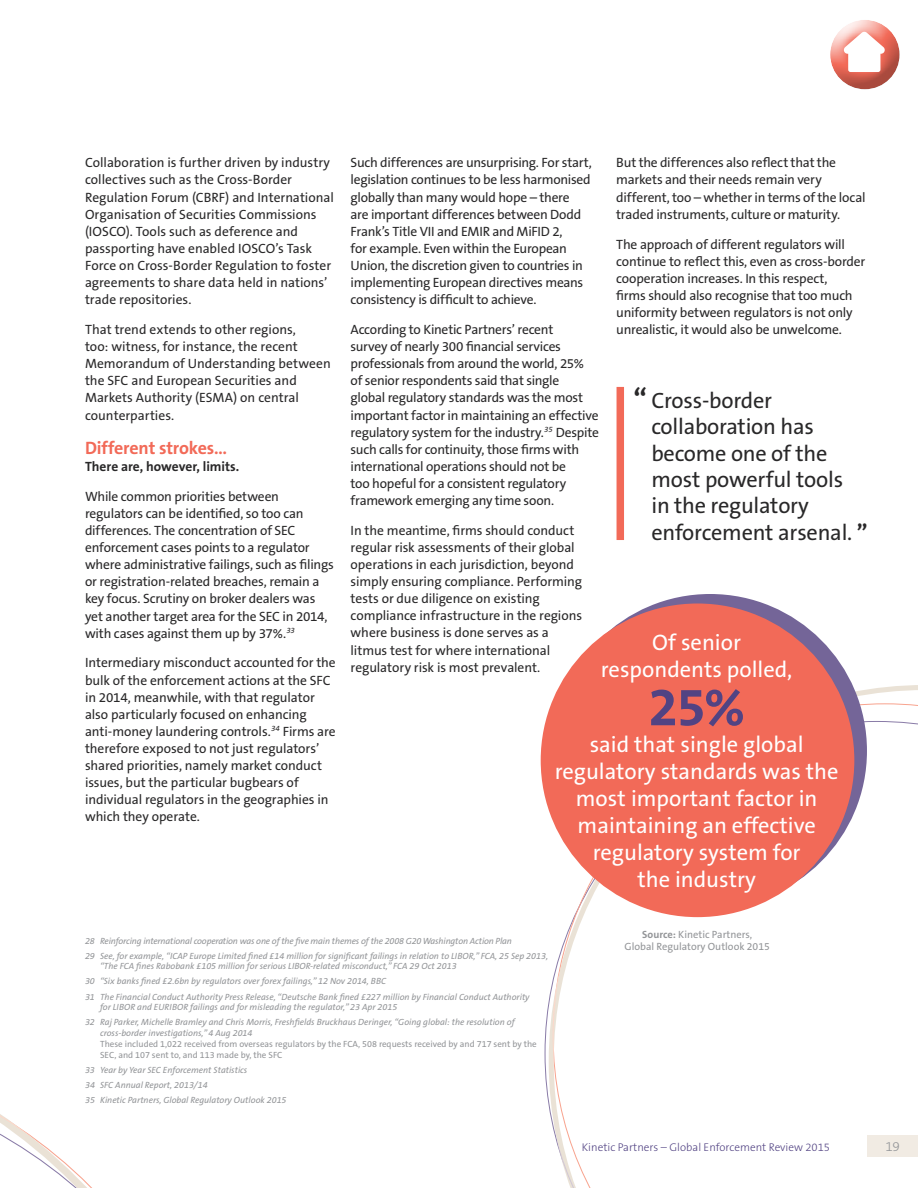
<style>
.page{position:relative;width:918px;height:1188px;background:#fff}
.page>*{position:absolute;margin:0;border:0;box-sizing:border-box;transform-origin:0 0}
.t1{font:700 54px "The Sans B7";color:#524383}
.t2{font:22.5px/27px "The Sans B5 Plain";color:#fff;text-align:center}
.t3{font:22.35px/26.5px "The Sans B5 Plain";letter-spacing:-.01em;color:#292829}
.t4{font:700 18px "The Sans B7";letter-spacing:-.01em;color:#f26a58}
.t5{font:13.5px/17.1px "The Sans B5 Plain";letter-spacing:-.015em;color:#292829}
.t6{font:700 13.5px "The Sans B7";color:#292829}
.t7{font:300 13.5px "The Sans B3";color:#939598}
.t8{font:300 11.25px "The Sans B3";color:#524383}
.t9{font:10.5px/12.6px "The Sans B5 Plain";color:#939598;text-align:center}
.t10{font:italic 9px/15px "The Sans B5 Plain";color:#939598}
.t11{font:9px/10.8px "The Sans B5 Plain";color:#939598}
.s1{font-family:"The Sans B7";font-weight:700;font-size:27.9px}
.s2{font-family:"The Sans B7";font-weight:700}
</style>
<div class="page">
<svg style="left:549px;top:685px;width:369px;height:503px"></svg>
<svg style="left:0;top:1114px;width:92px;height:74px"></svg>
<div style="left:553px;top:594px;width:314px;height:314px;background:#746598;border-radius:50%"></div>
<div style="left:541px;top:603px;width:313px;height:314px;background:#f26a58;border-radius:50%"></div>
<div style="left:617px;top:387px;width:7px;height:153px;background:#f26a58"></div>
<div style="left:821px;top:27px;width:91px;height:63px;background:#000;opacity:.3"></div>
<svg style="left:843px;top:32px;width:42px;height:40px"></svg>
<div style="left:867px;top:1135px;width:51px;height:21px;background:#f1ebe3"></div>
<p class="t5" style="left:85px;top:155px;width:250px">Collaboration is further driven by industry collectives such as the Cross-Border Regulation Forum (CBRF) and International Organisation of Securities Commissions (IOSCO). Tools such as deference and passporting have enabled IOSCO’s Task Force on Cross-Border Regulation to foster agreements to share data held in nations’ trade repositories.</p>
<p class="t5" style="left:85px;top:321px;width:247px">That trend extends to other regions,<br>too: witness, for instance, the recent Memorandum of Understanding between the SFC and European Securities and Markets Authority (ESMA) on central counterparties.</p>
<h3 class="t4" style="left:85px;top:438px;width:144px">Different strokes…</h3>
<p class="t6" style="left:85px;top:459px;width:155px">There are, however, limits.</p>
<p class="t5" style="left:85px;top:488px;width:250px">While common priorities between regulators can be identified, so too can differences. The concentration of SEC enforcement cases points to a regulator where administrative failings, such as filings or registration-related breaches, remain a key focus. Scrutiny on broker dealers was yet another target area for the SEC in 2014, with cases against them up by 37%.<sup>33</sup></p>
<p class="t5" style="left:85px;top:655px;width:252px">Intermediary misconduct accounted for the bulk of the enforcement actions at the SFC in 2014, meanwhile, with that regulator also particularly focused on enhancing anti-money laundering controls.<sup>34</sup> Firms are therefore exposed to not just regulators’ shared priorities, namely market conduct issues, but the particular bugbears of individual regulators in the geographies in which they operate.</p>
<p class="t5" style="left:351px;top:155px;width:243px">Such differences are unsurprising. For start, legislation continues to be less harmonised globally than many would hope – there<br>are important differences between Dodd Frank’s Title VII and EMIR and MiFID 2,<br>for example. Even within the European Union, the discretion given to countries in implementing European directives means consistency is difficult to achieve.</p>
<p class="t5" style="left:351px;top:321px;width:250px">According to Kinetic Partners’ recent<br>survey of nearly 300 financial services professionals from around the world, 25% of senior respondents said that single<br>global regulatory standards was the most important factor in maintaining an effective regulatory system for the industry.<sup>35</sup> Despite such calls for continuity, those firms with international operations should not be<br>too hopeful for a consistent regulatory framework emerging any time soon.</p>
<p class="t5" style="left:351px;top:522px;width:233px">In the meantime, firms should conduct regular risk assessments of their global operations in each jurisdiction, beyond simply ensuring compliance. Performing tests or due diligence on existing compliance infrastructure in the regions where business is done serves as a litmus test for where international regulatory risk is most prevalent.</p>
<p class="t5" style="left:616px;top:155px;width:251px">But the differences also reflect that the markets and their needs remain very different, too – whether in terms of the local traded instruments, culture or maturity.</p>
<p class="t5" style="left:616px;top:236px;width:251px">The approach of different regulators will continue to reflect this, even as cross-border cooperation increases. In this respect,<br>firms should also recognise that too much uniformity between regulators is not only unrealistic, it would also be unwelcome.</p>
<h3 class="t3" style="left:651px;top:387px;width:218px;text-indent:-18px"><span class="s1">“</span> Cross-border collaboration has become one of the most powerful tools<br>in the regulatory enforcement arsenal. <span class="s2">”</span></h3>
<h2 class="t2" style="left:601px;top:629px;width:193px">Of senior respondents polled,</h2>
<h1 class="t1" style="left:648px;top:678px;width:98px">25%</h1>
<h2 class="t2" style="left:555px;top:732px;width:285px">said that single global regulatory standards was the most important factor in maintaining an effective regulatory system for<br>the industry</h2>
<p class="t9" style="left:625px;top:928px;width:147px"><span class="s2">Source:</span> Kinetic Partners,<br>Global Regulatory Outlook 2015</p>
<p class="t10" style="left:85px;top:933px;width:465px">28 Reinforcing international cooperation was one of the five main themes of the 2008 G20 Washington Action Plan<br>29 See, for example, “ICAP Europe Limited fined £14 million for significant failings in relation to LIBOR,” FCA, 25 Sep 2013,</p>
<p class="t10" style="left:85px;top:959px;width:446px;text-indent:15px">“The FCA fines Rabobank £105 million for serious LIBOR-related misconduct,” FCA 29 Oct 2013<br>30 “Six banks fined £2.6bn by regulators over forex failings,” 12 Nov 2014, BBC<br>31 The Financial Conduct Authority Press Release, “Deutsche Bank fined £227 million by Financial Conduct Authority</p>
<p class="t10" style="left:85px;top:1000px;width:431px;text-indent:15px">for LIBOR and EURIBOR failings and for misleading the regulator,” 23 Apr 2015<br>32 Raj Parker, Michelle Bramley and Chris Morris, Freshfields Bruckhaus Deringer, “Going global: the resolution of</p>
<p class="t10" style="left:100px;top:1026px;width:154px">cross-border investigations,” 4 Aug 2014</p>
<p class="t11" style="left:100px;top:1039px;width:438px">These included 1,022 received from overseas regulators by the FCA, 508 requests received by and 717 sent by the<br>SEC, and 107 sent to, and 113 made by, the SFC</p>
<p class="t10" style="left:85px;top:1063px;width:203px">33 Year by Year SEC Enforcement Statistics<br>34 SFC Annual Report, 2013/14<br>35 Kinetic Partners, Global Regulatory Outlook 2015</p>
<p class="t8" style="left:582px;top:1141px;width:250px">Kinetic Partners – Global Enforcement Review 2015</p>
<p class="t7" style="left:885px;top:1139px;width:16px">19</p>
</div>
